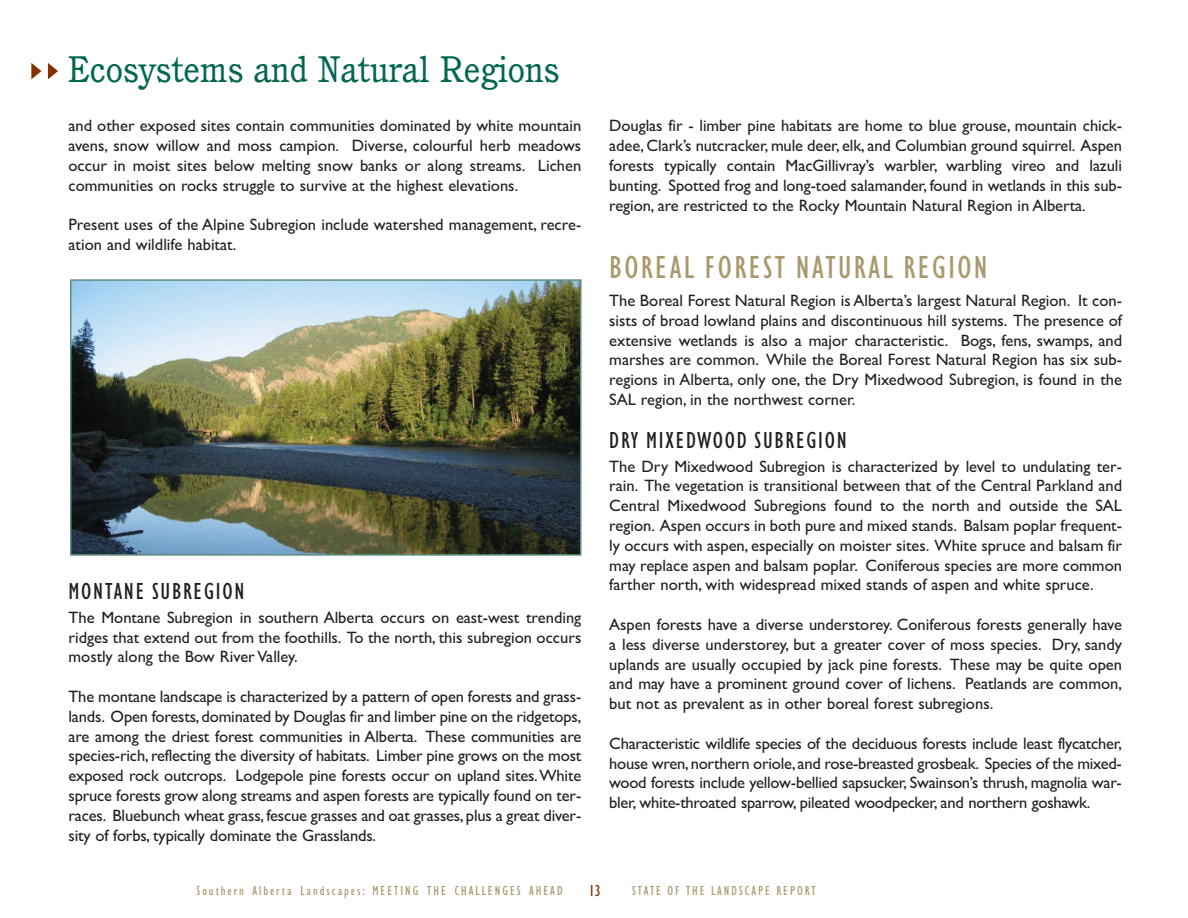
<style>
.page{position:relative;width:1188px;height:918px;background:#fff}
.page>*{position:absolute;margin:0;border:0;box-sizing:border-box;transform-origin:0 0}
.t1{font:36px "Cushing";color:#00674e}
.t2{font:condensed 33px "Gill Sans";letter-spacing:.075em;color:#a8996e}
.t3{font:condensed 24px "Gill Sans";letter-spacing:.075em;color:#231f20}
.t4{font:16.5px/19.8px "Gill Sans";color:#231f20;text-align:justify}
.t5{font:condensed 16.5px "Gill Sans";color:#893001}
.t6{font:condensed 13.5px "Gill Sans";letter-spacing:.145em;color:#a8996e}
</style>
<div class="page">
<svg style="left:31px;top:63px;width:11px;height:16px"></svg>
<svg style="left:48px;top:63px;width:10px;height:16px"></svg>
<img style="left:73px;top:282px;width:506px;height:271px">
<div style="left:70px;top:279px;width:512px;height:277px;border:2px solid #619080"></div>
<h1 class="t1" style="left:68px;top:55px;width:493px">Ecosystems and Natural Regions</h1>
<p class="t4" style="left:69px;top:118px;width:514px">and other exposed sites contain communities dominated by white mountain avens, snow willow and moss campion. Diverse, colourful herb meadows occur in moist sites below melting snow banks or along streams. Lichen communities on rocks struggle to survive at the highest elevations.</p>
<p class="t4" style="left:69px;top:217px;width:514px">Present uses of the Alpine Subregion include watershed management, recre&shy;ation and wildlife habitat.</p>
<h3 class="t3" style="left:69px;top:583px;width:177px">MONTANE SUBREGION</h3>
<p class="t4" style="left:69px;top:609px;width:514px">The Montane Subregion in southern Alberta occurs on east-west trending ridges that extend out from the foothills. To the north, this subregion occurs mostly along the Bow River Valley.</p>
<p class="t4" style="left:69px;top:688px;width:514px">The montane landscape is characterized by a pattern of open forests and grass&shy;lands. Open forests,dominated by Douglas fir and limber pine on the ridgetops, are among the driest forest communities in Alberta. These communities are species-rich, reflecting the diversity of habitats. Limber pine grows on the most exposed rock outcrops. Lodgepole pine forests occur on upland sites.White spruce forests grow along streams and aspen forests are typically found on ter&shy;races. Bluebunch wheat grass,fescue grasses and oat grasses,plus a great diver&shy;sity of forbs, typically dominate the Grasslands.</p>
<p class="t4" style="left:609px;top:118px;width:514px">Douglas fir - limber pine habitats are home to blue grouse, mountain chick&shy;adee, Clark’s nutcracker, mule deer, elk, and Columbian ground squirrel. Aspen forests typically contain MacGillivray’s warbler, warbling vireo and lazuli bunting. Spotted frog and long-toed salamander, found in wetlands in this sub&shy;region, are restricted to the Rocky Mountain Natural Region in Alberta.</p>
<h2 class="t2" style="left:609px;top:255px;width:380px">BOREAL FOREST NATURAL REGION</h2>
<p class="t4" style="left:609px;top:292px;width:514px">The Boreal Forest Natural Region is Alberta’s largest Natural Region. It con&shy;sists of broad lowland plains and discontinuous hill systems. The presence of extensive wetlands is also a major characteristic. Bogs, fens, swamps, and marshes are common. While the Boreal Forest Natural Region has six sub&shy;regions in Alberta, only one, the Dry Mixedwood Subregion, is found in the SAL region, in the northwest corner.</p>
<h3 class="t3" style="left:609px;top:431px;width:239px">DRY MIXEDWOOD SUBREGION</h3>
<p class="t4" style="left:609px;top:458px;width:514px">The Dry Mixedwood Subregion is characterized by level to undulating ter&shy;rain. The vegetation is transitional between that of the Central Parkland and Central Mixedwood Subregions found to the north and outside the SAL region. Aspen occurs in both pure and mixed stands. Balsam poplar frequent&shy;ly occurs with aspen, especially on moister sites. White spruce and balsam fir may replace aspen and balsam poplar. Coniferous species are more common farther north, with widespread mixed stands of aspen and white spruce.</p>
<p class="t4" style="left:609px;top:616px;width:514px">Aspen forests have a diverse understorey. Coniferous forests generally have a less diverse understorey, but a greater cover of moss species. Dry, sandy uplands are usually occupied by jack pine forests. These may be quite open and may have a prominent ground cover of lichens. Peatlands are common, but not as prevalent as in other boreal forest subregions.</p>
<p class="t4" style="left:609px;top:735px;width:514px">Characteristic wildlife species of the deciduous forests include least flycatcher, house wren,northern oriole,and rose-breasted grosbeak. Species of the mixed&shy;wood forests include yellow-bellied sapsucker, Swainson’s thrush, magnolia war&shy;bler, white-throated sparrow, pileated woodpecker, and northern goshawk.</p>
<p class="t5" style="left:589px;top:885px;width:14px">13</p>
<p class="t6" style="left:197px;top:886px;width:368px">Southern Alberta Landscapes: MEETING THE CHALLENGES AHEAD</p>
<p class="t6" style="left:632px;top:886px;width:185px">STATE OF THE LANDSCAPE REPORT</p>
</div>
